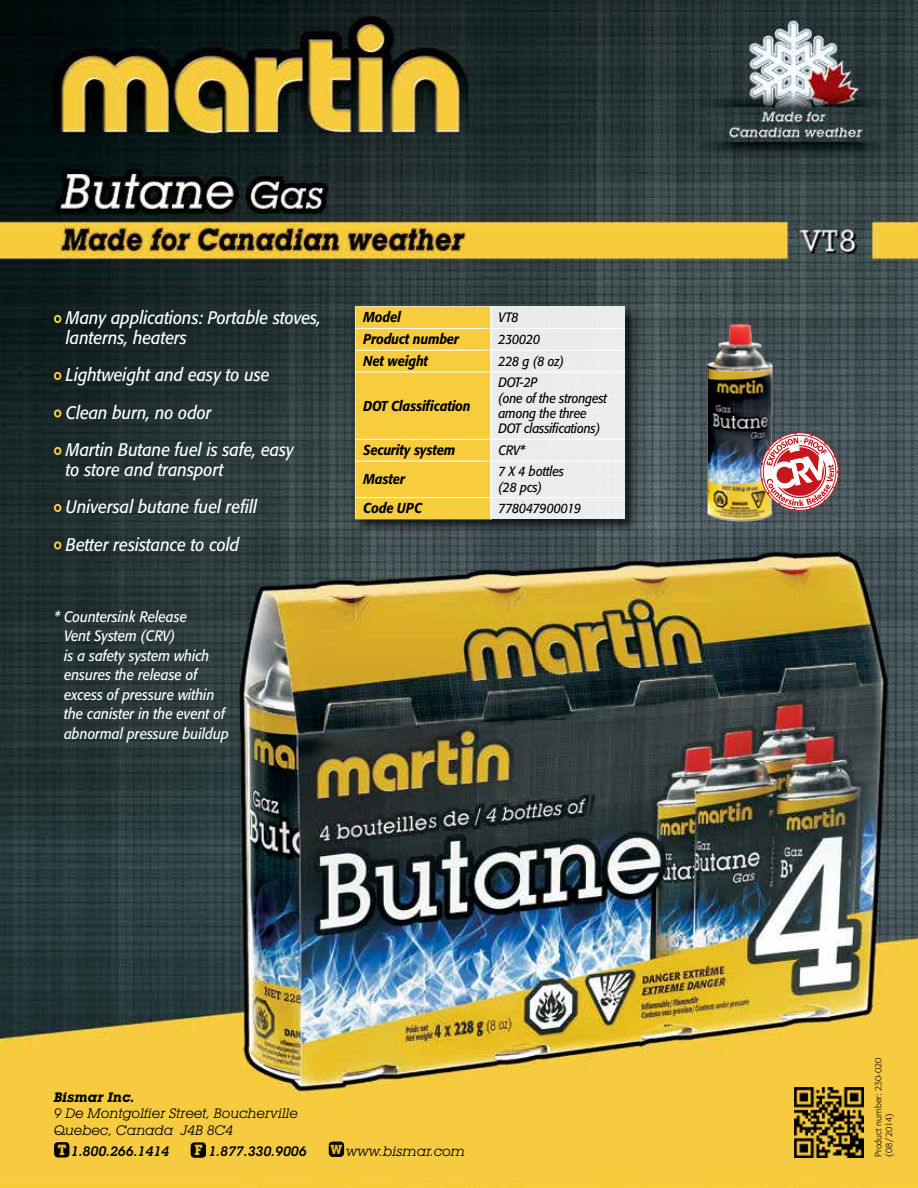
<style>
.page{position:relative;width:918px;height:1188px;background:#fff}
.page>*{position:absolute;margin:0;border:0;box-sizing:border-box;transform-origin:0 0}
.t1{font:italic 18px/37.5px "Formata";color:#fff;scale:.9 1}
.t2{font:italic 15px/19.5px "Formata";color:#fff;scale:.9 1}
.t3{font:italic 500 14.25px "Formata";letter-spacing:-.01em;color:#000;scale:.9 1}
.t4{font:italic 13.5px/15.3px "Formata";letter-spacing:-.015em;color:#000;scale:.9 1}
.t5{font:italic 13.5px/16.5px "Lubalin Graph IT Cby BT";color:#000}
.t6{font:italic 600 13.5px "Lubalin Graph IT Cby BT";color:#000}
.t7{font:italic 700 13.5px "Lubalin Graph IT Cby BT";color:#000}
.t8{font:300 9px/10.5px "Formata";color:#000}
.s1{font-weight:700;font-style:normal;font-size:14.55px;color:#ebbf24}
.s2{font-weight:700;font-style:normal;font-size:12.9px;color:#ebbf24}
</style>
<div class="page">
<img style="left:0;top:0;width:918px;height:1188px">
<div style="left:54px;top:1142px;width:15px;height:15px;background:#000;border-radius:4px"></div>
<div style="left:191px;top:1142px;width:15px;height:16px;background:#000;border-radius:4px"></div>
<div style="left:329px;top:1142px;width:15px;height:15px;background:#000;border-radius:4px"></div>
<img style="left:795px;top:1088px;width:69px;height:69px">
<div style="left:54px;top:315px;width:7px;height:8px;border:2px solid #f8cd3d;border-radius:50%"></div>
<div style="left:54px;top:372px;width:7px;height:8px;border:2px solid #f8cd3d;border-radius:50%"></div>
<div style="left:54px;top:409px;width:7px;height:9px;border:2px solid #f8cd3d;border-radius:50%"></div>
<div style="left:54px;top:447px;width:7px;height:8px;border:2px solid #f8cd3d;border-radius:50%"></div>
<div style="left:54px;top:504px;width:7px;height:8px;border:2px solid #f8cd3d;border-radius:50%"></div>
<div style="left:54px;top:541px;width:7px;height:9px;border:2px solid #f8cd3d;border-radius:50%"></div>
<div style="left:353px;top:304px;width:286px;height:229px;background:#000;opacity:.75"></div>
<div style="left:356px;top:307px;width:269px;height:212px;background:#ebecec"></div>
<div style="left:356px;top:307px;width:134px;height:212px;background:#f8cd3d"></div>
<hr style="left:490px;top:307px;width:2px;height:21px;background:#fff">
<hr style="left:490px;top:329px;width:2px;height:21px;background:#fff">
<hr style="left:490px;top:351px;width:2px;height:21px;background:#fff">
<hr style="left:490px;top:372px;width:2px;height:67px;background:#fff">
<hr style="left:490px;top:440px;width:2px;height:21px;background:#fff">
<hr style="left:490px;top:462px;width:2px;height:35px;background:#fff">
<hr style="left:490px;top:498px;width:2px;height:21px;background:#fff">
<hr style="left:356px;top:328px;width:135px;height:1px;background:#fff">
<hr style="left:491px;top:328px;width:134px;height:1px;background:#fff">
<hr style="left:356px;top:350px;width:135px;height:1px;background:#fff">
<hr style="left:491px;top:350px;width:134px;height:1px;background:#fff">
<hr style="left:356px;top:372px;width:135px;height:1px;background:#fff">
<hr style="left:491px;top:372px;width:134px;height:1px;background:#fff">
<hr style="left:356px;top:439px;width:135px;height:1px;background:#fff">
<hr style="left:491px;top:439px;width:134px;height:1px;background:#fff">
<hr style="left:356px;top:461px;width:135px;height:1px;background:#fff">
<hr style="left:491px;top:461px;width:134px;height:1px;background:#fff">
<hr style="left:356px;top:497px;width:135px;height:1px;background:#fff">
<hr style="left:491px;top:497px;width:134px;height:1px;background:#fff">
<img style="left:699px;top:314px;width:82px;height:217px">
<img style="left:757px;top:428px;width:87px;height:87px">
<p class="t1" style="left:66px;top:308px;width:285px;line-height:19.5px">Many applications: Portable stoves, lanterns, heaters</p>
<p class="t1" style="left:66px;top:356px;width:255px">Lightweight and easy to use<br>Clean burn, no odor<br>Martin Butane fuel is safe, easy</p>
<p class="t1" style="left:66px;top:451px;width:214px">to store and transport<br>Universal butane fuel refill<br>Better resistance to cold</p>
<p class="t2" style="left:64px;top:607px;width:185px;text-indent:-10px">* Countersink Release<br>Vent System (CRV)<br>is a safety system which ensures the release of excess of pressure within the canister in the event of abnormal pressure buildup</p>
<p class="t3" style="left:363px;top:309px;width:43px">Model</p>
<p class="t4" style="left:498px;top:310px;width:24px">VT8</p>
<p class="t3" style="left:363px;top:330px;width:108px">Product number</p>
<p class="t4" style="left:498px;top:332px;width:48px">230020</p>
<p class="t3" style="left:363px;top:352px;width:74px">Net weight</p>
<p class="t4" style="left:498px;top:353px;width:75px">228 g (8 oz)</p>
<p class="t3" style="left:363px;top:397px;width:121px">DOT Classification</p>
<p class="t4" style="left:498px;top:375px;width:122px">DOT-2P<br>(one of the strongest among the three<br>DOT classifications)</p>
<p class="t3" style="left:363px;top:441px;width:104px">Security system</p>
<p class="t4" style="left:498px;top:442px;width:31px">CRV*</p>
<p class="t3" style="left:363px;top:470px;width:48px">Master</p>
<p class="t4" style="left:498px;top:464px;width:75px">7 X 4 bottles (28 pcs)</p>
<p class="t3" style="left:363px;top:500px;width:67px">Code UPC</p>
<p class="t4" style="left:498px;top:501px;width:93px">778047900019</p>
<p class="t7" style="left:54px;top:1089px;width:82px">Bismar Inc.</p>
<p class="t5" style="left:54px;top:1105px;width:246px">9 De Montgolfier Street, Boucherville<br>Quebec, Canada J4B 8C4</p>
<p class="t6" style="left:57px;top:1142px;width:113px"><span class="s1">T</span> 1.800.266.1414</p>
<p class="t6" style="left:195px;top:1142px;width:114px"><span class="s1">F</span> 1.877.330.9006</p>
<p class="t5" style="left:331px;top:1142px;width:136px"><span class="s2">W</span> www.bismar.com</p>
<p class="t8" style="left:873px;top:1157px;width:101px;rotate:-90deg">Product number: 230-020 (08/2014)</p>
</div>
